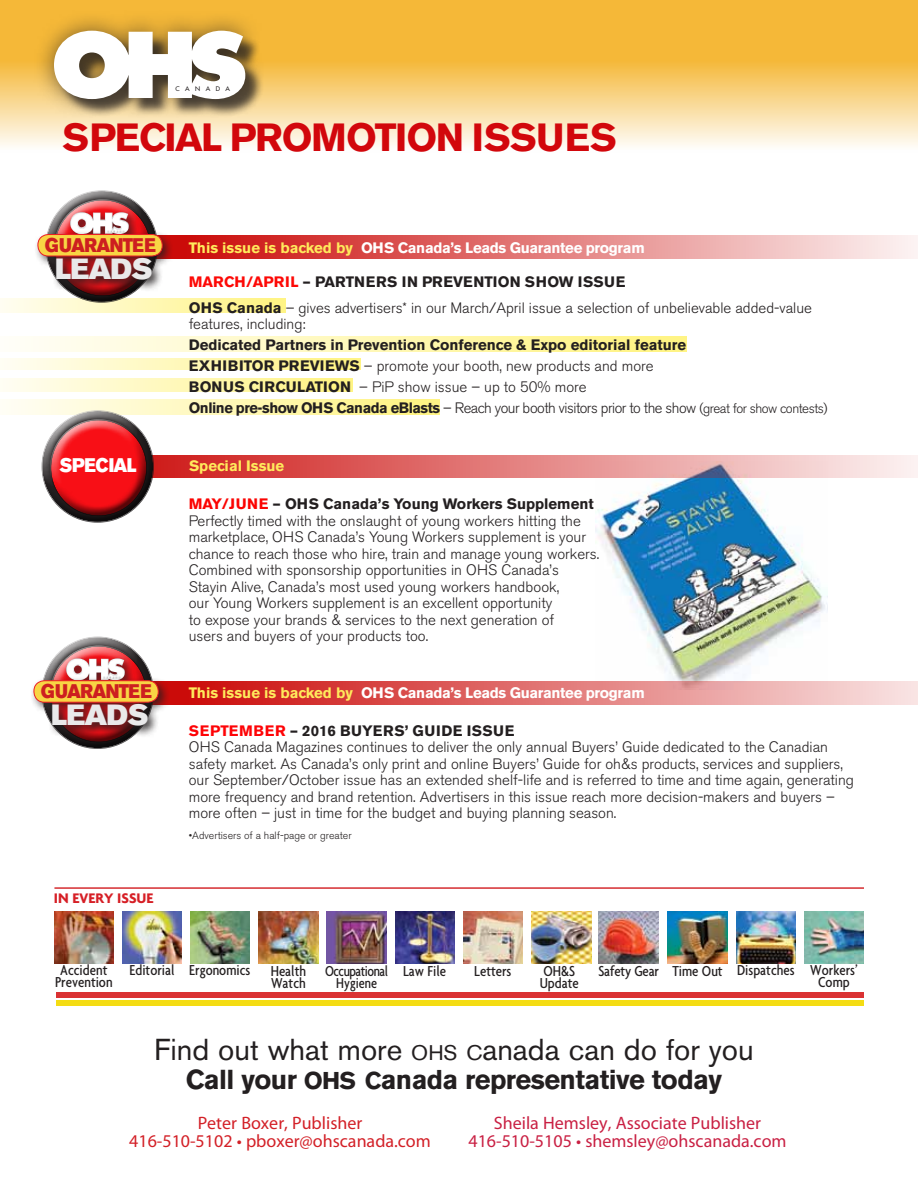
<style>
.page{position:relative;width:918px;height:1188px;background:#fff}
.page>*{position:absolute;margin:0;border:0;box-sizing:border-box;transform-origin:0 0}
.t1{font:700 39px "Akzidenz Grotesk BE";letter-spacing:-.04em;color:#d2070c}
.t2{font:30px "Akzidenz Grotesk BE";color:#231f20}
.t3{font:28.95px "Akzidenz Grotesk BE Super";letter-spacing:-.03em;color:#e9e9ea}
.t4{font:700 27.15px "Akzidenz Grotesk BE";letter-spacing:-.02em;color:#231f20}
.t5{font:19.5px "Akzidenz Grotesk BE Super";letter-spacing:-.035em;color:#cd1f20;scale:.9 1}
.t6{font:19.5px "Akzidenz Grotesk BE Super";letter-spacing:-.015em;color:#fff;scale:.9 1}
.t7{font:18px/18px "Myriad Pro";color:#c92043;text-align:center}
.t8{font:18px/18px "Myriad Pro";color:#d32027;text-align:center}
.t9{font:500 condensed 15.6px/12px "Agenda";color:#231f20}
.t10{font:500 condensed 15.6px/12px "Agenda";letter-spacing:-.03em;color:#231f20;text-align:center;scale:.95 1}
.t11{font:300 15px/16.5px "Akzidenz Grotesk BE";color:#231f20}
.t12{font:300 15px/21px "Akzidenz Grotesk BE";letter-spacing:-.035em;color:#231f20}
.t13{font:700 15px/21px "Akzidenz Grotesk BE";color:#231f20}
.t14{font:700 15px "Akzidenz Grotesk BE";letter-spacing:-.02em;color:#fff}
.t15{font:700 15px "Akzidenz Grotesk BE";letter-spacing:.04em;color:#231f20}
.t16{font:700 15px "Agenda";color:#d61f26}
.t17{font:700 15px "Akzidenz Grotesk BE";color:#ffea5c}
.t18{font:300 10.5px "Akzidenz Grotesk BE";color:#231f20}
.t19{font:6.3px "Futura";letter-spacing:.85em;color:#231f20;scale:1.04 1}
.s1{color:#ffea5c}
.s2{font-weight:700;color:#fd0906}
.s3{font-weight:700}
.s4{font-weight:300}
.s5{font-size:13.5px}
.s6{font-weight:700;color:#fb0402}
.s7{color:#fe0306}
.s8{font-size:21px}
.s9{font-size:24.15px}
.s10{font-size:27px}
</style>
<div class="page">
<img style="left:595px;top:478px;width:232px;height:203px">
<svg style="left:0;top:298px;width:286px;height:14px"></svg>
<div style="left:141px;top:681px;width:777px;height:24px;background:linear-gradient(to right,#c80000,#f8e3e3)"></div>
<div style="left:141px;top:235px;width:777px;height:24px;background:linear-gradient(to right,#c80000,#fcf3f3)"></div>
<svg style="left:155px;top:455px;width:763px;height:23px"></svg>
<svg style="left:0;top:379px;width:353px;height:13px"></svg>
<div style="left:0;top:399px;width:440px;height:16px;background:linear-gradient(to right,#fffef6,#fff380)"></div>
<svg style="left:0;top:358px;width:361px;height:12px"></svg>
<svg style="left:25px;top:337px;width:662px;height:15px"></svg>
<svg style="left:45px;top:190px;width:113px;height:113px"></svg>
<div style="left:51px;top:197px;width:101px;height:79px;background:#fff;opacity:.75"></div>
<div style="left:53px;top:214px;width:99px;height:83px;background:#231f20;opacity:.75"></div>
<div style="left:66px;top:208px;width:74px;height:38px;background:#231f20;opacity:.75"></div>
<img style="left:70px;top:212px;width:59px;height:18px">
<div style="left:33px;top:230px;width:141px;height:39px;background:#231f20;opacity:.75"></div>
<div style="left:38px;top:235px;width:124px;height:21px;background:#f8d544;border-radius:10px"></div>
<div style="left:38px;top:234px;width:125px;height:22px;border:1px solid #ed1d24;border-radius:10px"></div>
<svg style="left:52px;top:254px;width:111px;height:38px"></svg>
<svg style="left:44px;top:636px;width:108px;height:113px"></svg>
<div style="left:47px;top:643px;width:101px;height:79px;background:#fff;opacity:.75"></div>
<div style="left:49px;top:660px;width:99px;height:84px;background:#231f20;opacity:.75"></div>
<div style="left:62px;top:654px;width:74px;height:38px;background:#231f20;opacity:.75"></div>
<img style="left:66px;top:658px;width:59px;height:18px">
<div style="left:29px;top:676px;width:141px;height:39px;background:#231f20;opacity:.75"></div>
<div style="left:34px;top:681px;width:124px;height:21px;background:#f8d544;border-radius:10px"></div>
<div style="left:34px;top:680px;width:125px;height:23px;border:1px solid #ed1d24;border-radius:10px"></div>
<svg style="left:48px;top:700px;width:111px;height:38px"></svg>
<div style="left:40px;top:408px;width:114px;height:91px;background:#fff;opacity:.75"></div>
<div style="left:40px;top:428px;width:115px;height:96px;background:#231f20;opacity:.75"></div>
<svg style="left:41px;top:410px;width:113px;height:113px"></svg>
<div style="left:47px;top:417px;width:101px;height:79px;background:#fff;opacity:.75"></div>
<div style="left:49px;top:434px;width:99px;height:83px;background:#231f20;opacity:.75"></div>
<svg style="left:0;top:0;width:918px;height:146px"></svg>
<hr style="left:54px;top:887px;width:810px;height:2px;background:#d52d30">
<img style="left:54px;top:912px;width:60px;height:52px">
<img style="left:122px;top:912px;width:60px;height:52px">
<img style="left:190px;top:912px;width:60px;height:52px">
<img style="left:259px;top:912px;width:59px;height:52px">
<img style="left:327px;top:912px;width:59px;height:52px">
<img style="left:395px;top:912px;width:60px;height:52px">
<img style="left:463px;top:912px;width:60px;height:52px">
<img style="left:531px;top:912px;width:60px;height:52px">
<img style="left:599px;top:912px;width:59px;height:52px">
<img style="left:668px;top:912px;width:60px;height:52px">
<img style="left:736px;top:912px;width:60px;height:52px">
<img style="left:804px;top:912px;width:60px;height:52px">
<div style="left:56px;top:993px;width:808px;height:5px;background:#da3233"></div>
<div style="left:56px;top:1000px;width:808px;height:6px;background:#f4dc13"></div>
<div style="left:31px;top:8px;width:233px;height:110px;background:#231f20;opacity:.6"></div>
<svg style="left:54px;top:31px;width:191px;height:68px"></svg>
<p class="t19" style="left:175px;top:84px;width:54px">CANADA</p>
<h1 class="t1" style="left:63px;top:115px;width:528px">SPECIAL Promotion iss ues</h1>
<h3 class="t5" style="left:45px;top:234px;width:125px">GUARANTEE</h3>
<h3 class="t3" style="left:55px;top:252px;width:99px">LEADS</h3>
<p class="t14" style="left:189px;top:239px;width:457px"><span class="s1">This issue is backed by</span> OHS Canada’s Leads Guarantee program</p>
<p class="t11" style="left:189px;top:270px;width:625px;line-height:25.5px"><span class="s2">March /April</span> <span class="s3">– Partners in Prevention Show Issue<br>OHS Canada</span> – gives advertisers* in our March/April issue a selection of unbelievable added-value</p>
<p class="t11" style="left:189px;top:316px;width:118px">features, including:</p>
<p class="t13" style="left:189px;top:335px;width:499px">Dedicated Partners in Prevention Conference &amp; Expo editorial feature<br>Exhi bitor Previews <span class="s4">– promote your booth, new products and more<br></span>BONU</p>
<p class="t12" style="left:189px;top:377px;width:640px;text-indent:46px"><span class="s3">S ci rculation</span> – PiP show issue – up to 50% more<br><span class="s3">Online pre-show OHS Canada eBlasts</span> – Reach your booth visitors prior to the show <span class="s5">(great for show contests)</span></p>
<h3 class="t6" style="left:59px;top:454px;width:87px">SPECIAL</h3>
<p class="t17" style="left:189px;top:457px;width:97px">Special Issue</p>
<h3 class="t5" style="left:41px;top:680px;width:125px">GUARANTEE</h3>
<h3 class="t3" style="left:51px;top:698px;width:99px">LEADS</h3>
<p class="t16" style="left:54px;top:889px;width:101px">IN EVERY ISSUE</p>
<p class="t11" style="left:189px;top:496px;width:412px"><span class="s6">May/June</span> <span class="s3">– OHS Canada’s Young Workers Supplement </span>Perfectly timed with the onslaught of young workers hitting the marketplace, OHS Canada’s Young Workers supplement is your chance to reach those who hire, train and manage young workers.<br>Combined with sponsorship opportunities in OHS Canada’s Stayin Alive, Canada’s most used young workers handbook,<br>our Young Workers supplement is an excellent opportunity<br>to expose your brands &amp; services to the next generation of<br>users and buyers of your products too.</p>
<p class="t14" style="left:189px;top:684px;width:457px"><span class="s1">This issue is backed by</span> OHS Canada’s Leads Guarantee program</p>
<p class="t15" style="left:189px;top:722px;width:257px"><span class="s7">September</span> – 2016 Buyers’ Guide</p>
<p class="t13" style="left:467px;top:720px;width:48px">issue</p>
<p class="t11" style="left:189px;top:739px;width:667px">OHS Canada Magazines continues to deliver the only annual Buyers’ Guide dedicated to the Canadian safety market. As Canada’s only print and online Buyers’ Guide for oh&amp;s products, services and suppliers, our September/October issue has an extended shelf-life and is referred to time and time again, generating more frequency and brand retention. Advertisers in this issue reach more decision-makers and buyers – more often – just in time for the budget and buying planning season.</p>
<p class="t18" style="left:189px;top:830px;width:164px">•Advertisers of a half-page or greater</p>
<p class="t9" style="left:55px;top:964px;width:59px;text-align:center">Accident<br>Prevention</p>
<p class="t9" style="left:130px;top:964px;width:122px">Editorial Ergonomics</p>
<p class="t9" style="left:271px;top:965px;width:37px">Health<br>Watch</p>
<p class="t10" style="left:325px;top:965px;width:68px">Occupational<br>Hygiene</p>
<p class="t9" style="left:403px;top:965px;width:45px">Law File</p>
<p class="t9" style="left:474px;top:965px;width:39px">Letters</p>
<p class="t9" style="left:540px;top:965px;width:41px">OH&amp;S<br>Update</p>
<p class="t9" style="left:818px;top:964px;width:41px;text-indent:-220px">Safety Gear Time Out Dispatches Workers’<br>Comp</p>
<h2 class="t2" style="left:154px;top:1031px;width:601px">Find out what more <span class="s8">OHS C</span>anada can do for you</h2>
<h3 class="t4" style="left:186px;top:1064px;width:538px">Call your <span class="s9">OHS C</span><span class="s10">anada</span> representative today</h3>
<p class="t7" style="left:469px;top:1114px;width:320px">Sheila Hemsley, Associate Publisher<br>416-510-5105 • shemsley@ohscanada.com</p>
<p class="t8" style="left:129px;top:1114px;width:303px">Peter Boxer, Publisher<br>416-510-5102 • pboxer@ohscanada.com</p>
</div>
